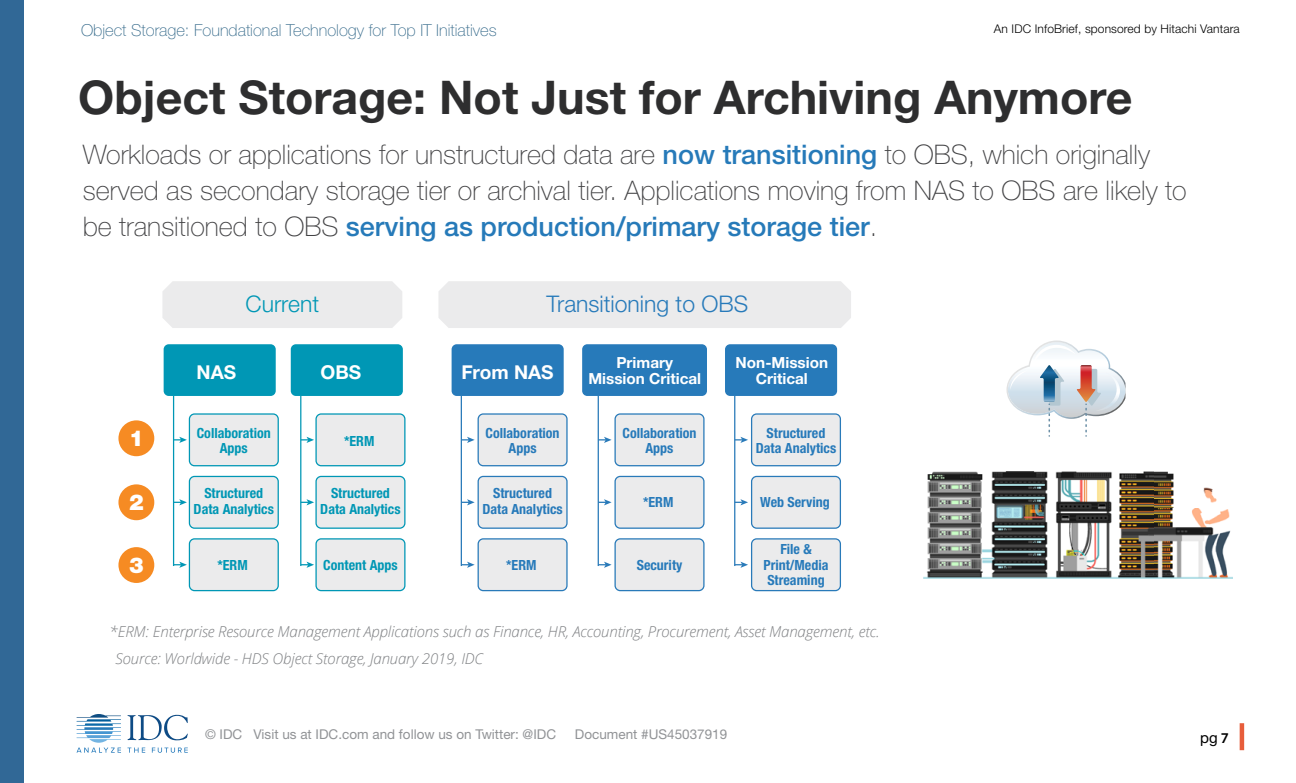
<style>
.page{position:relative;width:1296px;height:783px;background:#fff}
.page>*{position:absolute;margin:0;border:0;box-sizing:border-box;transform-origin:0 0}
.t1{font:700 46.5px "Helvetica Neue";color:#2e2e2f}
.t2{font:100 27px/36px "Helvetica Neue";color:#434345}
.t3{font:300 22.95px "Helvetica Neue";color:#277aba}
.t4{font:300 22.95px "Helvetica Neue";color:#0097b5}
.t5{font:900 21.9px "Helvetica Neue";color:#fff}
.t6{font:700 19.05px "Helvetica Neue";color:#fff}
.t7{font:100 16.5px "Helvetica Neue";color:#34698a}
.t8{font:700 15.3px/16.5px "Helvetica Neue";color:#fff;text-align:center}
.t9{font:italic 300 15px "Open Sans";letter-spacing:-.01em;color:#7e8083}
.t10{font:15px "Helvetica Neue";color:#000}
.t11{font:700 condensed 13.95px/15.3px "Helvetica Neue";color:#277aba;text-align:center}
.t12{font:700 condensed 13.95px/15.3px "Helvetica Neue";color:#0097b5;text-align:center}
.t13{font:13.5px "Helvetica Neue";color:#919396}
.t14{font:300 12px "Helvetica Neue";letter-spacing:.01em;color:#000}
.s1{font-weight:500;color:#267ab9}
.s2{font-family:"Myriad Pro";font-weight:600}
</style>
<div class="page">
<hr style="left:1240px;top:723px;width:4px;height:27px;background:#e75d3b">
<svg style="left:127px;top:715px;width:61px;height:25px"></svg>
<svg style="left:127px;top:748px;width:18px;height:5px"></svg>
<svg style="left:152px;top:748px;width:36px;height:5px"></svg>
<svg style="left:77px;top:714px;width:44px;height:39px"></svg>
<div style="left:0;top:0;width:24px;height:783px;background:#316896"></div>
<div style="left:162px;top:281px;width:240px;height:47px;background:#ebebec"></div>
<div style="left:438px;top:281px;width:413px;height:47px;background:#ebebec"></div>
<div style="left:164px;top:344px;width:112px;height:52px;background:#0097b5;border-radius:5px"></div>
<div style="left:189px;top:414px;width:89px;height:52px;background:#ebebec;border-radius:5px"></div>
<div style="left:189px;top:413px;width:90px;height:53px;border:1px solid #0097b5;border-radius:5px"></div>
<div style="left:189px;top:476px;width:89px;height:52px;background:#ebebec;border-radius:5px"></div>
<div style="left:189px;top:476px;width:90px;height:53px;border:1px solid #0097b5;border-radius:5px"></div>
<div style="left:189px;top:539px;width:89px;height:52px;background:#ebebec;border-radius:5px"></div>
<div style="left:189px;top:538px;width:90px;height:53px;border:1px solid #0097b5;border-radius:5px"></div>
<div style="left:316px;top:414px;width:89px;height:52px;background:#ebebec;border-radius:5px"></div>
<div style="left:315px;top:413px;width:91px;height:53px;border:1px solid #0097b5;border-radius:5px"></div>
<div style="left:316px;top:476px;width:89px;height:52px;background:#ebebec;border-radius:5px"></div>
<div style="left:315px;top:476px;width:91px;height:53px;border:1px solid #0097b5;border-radius:5px"></div>
<div style="left:316px;top:539px;width:89px;height:52px;background:#ebebec;border-radius:5px"></div>
<div style="left:315px;top:538px;width:91px;height:53px;border:1px solid #0097b5;border-radius:5px"></div>
<div style="left:291px;top:344px;width:112px;height:52px;background:#0097b5;border-radius:5px"></div>
<div style="left:478px;top:414px;width:89px;height:52px;background:#ebebec;border-radius:5px"></div>
<div style="left:478px;top:413px;width:90px;height:53px;border:1px solid #297ab9;border-radius:5px"></div>
<div style="left:478px;top:476px;width:89px;height:52px;background:#ebebec;border-radius:5px"></div>
<div style="left:478px;top:476px;width:90px;height:53px;border:1px solid #297ab9;border-radius:5px"></div>
<div style="left:478px;top:539px;width:89px;height:52px;background:#ebebec;border-radius:5px"></div>
<div style="left:478px;top:538px;width:90px;height:53px;border:1px solid #297ab9;border-radius:5px"></div>
<div style="left:452px;top:344px;width:112px;height:52px;background:#277aba;border-radius:5px"></div>
<hr style="left:173px;top:396px;width:1px;height:170px;background:#0097b5">
<svg style="left:174px;top:437px;width:13px;height:6px"></svg>
<svg style="left:174px;top:499px;width:13px;height:6px"></svg>
<svg style="left:174px;top:562px;width:13px;height:6px"></svg>
<hr style="left:300px;top:396px;width:1px;height:170px;background:#0097b5">
<svg style="left:301px;top:437px;width:13px;height:6px"></svg>
<svg style="left:301px;top:499px;width:13px;height:6px"></svg>
<svg style="left:301px;top:562px;width:13px;height:6px"></svg>
<hr style="left:461px;top:396px;width:1px;height:170px;background:#297ab9">
<svg style="left:462px;top:437px;width:13px;height:6px"></svg>
<svg style="left:462px;top:499px;width:13px;height:6px"></svg>
<svg style="left:462px;top:562px;width:13px;height:6px"></svg>
<div style="left:615px;top:414px;width:89px;height:52px;background:#ebebec;border-radius:5px"></div>
<div style="left:614px;top:413px;width:91px;height:53px;border:1px solid #297ab9;border-radius:5px"></div>
<div style="left:615px;top:476px;width:89px;height:52px;background:#ebebec;border-radius:5px"></div>
<div style="left:614px;top:476px;width:91px;height:53px;border:1px solid #297ab9;border-radius:5px"></div>
<div style="left:615px;top:539px;width:89px;height:52px;background:#ebebec;border-radius:5px"></div>
<div style="left:614px;top:538px;width:91px;height:53px;border:1px solid #297ab9;border-radius:5px"></div>
<div style="left:582px;top:344px;width:125px;height:52px;background:#277aba;border-radius:5px"></div>
<hr style="left:598px;top:396px;width:1px;height:170px;background:#297ab9">
<svg style="left:598px;top:437px;width:14px;height:6px"></svg>
<svg style="left:598px;top:499px;width:14px;height:6px"></svg>
<svg style="left:598px;top:562px;width:14px;height:6px"></svg>
<div style="left:752px;top:414px;width:88px;height:52px;background:#ebebec;border-radius:5px"></div>
<div style="left:751px;top:413px;width:90px;height:53px;border:1px solid #297ab9;border-radius:5px"></div>
<div style="left:752px;top:476px;width:88px;height:52px;background:#ebebec;border-radius:5px"></div>
<div style="left:751px;top:476px;width:90px;height:53px;border:1px solid #297ab9;border-radius:5px"></div>
<div style="left:752px;top:539px;width:88px;height:52px;background:#ebebec;border-radius:5px"></div>
<div style="left:751px;top:538px;width:90px;height:53px;border:1px solid #297ab9;border-radius:5px"></div>
<div style="left:725px;top:344px;width:112px;height:52px;background:#277aba;border-radius:5px"></div>
<hr style="left:734px;top:396px;width:1px;height:170px;background:#297ab9">
<svg style="left:735px;top:437px;width:13px;height:6px"></svg>
<svg style="left:735px;top:499px;width:13px;height:6px"></svg>
<svg style="left:735px;top:562px;width:13px;height:6px"></svg>
<div style="left:118px;top:420px;width:36px;height:36px;background:#f68b23;border-radius:50%"></div>
<div style="left:118px;top:484px;width:36px;height:36px;background:#f68b23;border-radius:50%"></div>
<div style="left:118px;top:547px;width:36px;height:36px;background:#f68b23;border-radius:50%"></div>
<img style="left:924px;top:471px;width:231px;height:108px">
<img style="left:1155px;top:507px;width:77px;height:72px">
<img style="left:1155px;top:471px;width:19px;height:36px">
<img style="left:1203px;top:489px;width:14px;height:14px">
<img style="left:1203px;top:487px;width:9px;height:2px">
<svg style="left:1006px;top:340px;width:120px;height:97px"></svg>
<p class="t7" style="left:81px;top:21px;width:417px">Object Storage: Foundational Technology for Top IT Initiatives</p>
<p class="t14" style="left:994px;top:21px;width:247px">An IDC InfoBrief, sponsored by Hitachi Vantara</p>
<h1 class="t1" style="left:78px;top:69px;width:1056px">Object Storage: Not Just for Archiving Anymore</h1>
<p class="t2" style="left:83px;top:136px;width:1105px">Workloads or applications for unstructured data are <span class="s1">now transitioning</span> to OBS, which originally served as secondary storage tier or archival tier. Applications moving from NAS to OBS are likely to be transitioned to OBS <span class="s1">serving as production/primary storage tier</span>.</p>
<p class="t4" style="left:246px;top:290px;width:75px">Current</p>
<p class="t3" style="left:547px;top:290px;width:203px">Transitioning to OBS</p>
<p class="t6" style="left:197px;top:361px;width:41px">NAS</p>
<p class="t6" style="left:461px;top:361px;width:94px">From NAS</p>
<p class="t8" style="left:736px;top:354px;width:94px">Non-Mission<br>Critical</p>
<p class="t8" style="left:616px;top:354px;width:58px">Primary</p>
<p class="t6" style="left:321px;top:361px;width:42px">OBS</p>
<p class="t8" style="left:588px;top:370px;width:114px">Mission Critical</p>
<p class="t5" style="left:129px;top:425px;width:16px">1</p>
<p class="t5" style="left:129px;top:489px;width:16px">2</p>
<p class="t12" style="left:197px;top:425px;width:76px">Collaboration<br>Apps</p>
<p class="t12" style="left:194px;top:486px;width:82px">Structured<br>Data Analytics</p>
<p class="t12" style="left:320px;top:486px;width:82px">Structured<br>Data Analytics</p>
<p class="t12" style="left:344px;top:433px;width:32px">*ERM</p>
<p class="t11" style="left:486px;top:425px;width:76px">Collaboration<br>Apps</p>
<p class="t11" style="left:622px;top:425px;width:76px">Collaboration<br>Apps</p>
<p class="t11" style="left:482px;top:486px;width:82px">Structured<br>Data Analytics</p>
<p class="t11" style="left:756px;top:425px;width:82px">Structured<br>Data Analytics</p>
<p class="t11" style="left:643px;top:494px;width:32px">*ERM</p>
<p class="t11" style="left:760px;top:494px;width:71px">Web Serving</p>
<p class="t5" style="left:129px;top:552px;width:16px">3</p>
<p class="t12" style="left:217px;top:558px;width:32px">*ERM</p>
<p class="t12" style="left:323px;top:558px;width:76px">Content Apps</p>
<p class="t11" style="left:637px;top:557px;width:47px">Security</p>
<p class="t11" style="left:506px;top:558px;width:32px">*ERM</p>
<p class="t11" style="left:764px;top:541px;width:67px">File &amp;<br>Print/Media<br>Streaming</p>
<p class="t9" style="left:110px;top:621px;width:772px">*ERM: Enterprise Resource Management Applications such as Finance, HR, Accounting, Procurement, Asset Management, etc.</p>
<p class="t9" style="left:116px;top:648px;width:369px">Source: Worldwide - HDS Object Storage, January 2019, IDC</p>
<p class="t13" style="left:205px;top:726px;width:353px">© IDC Visit us at IDC.com and follow us on Twitter: @IDC</p>
<p class="t13" style="left:575px;top:726px;width:154px">Document #US45037919</p>
<p class="t10" style="left:1200px;top:729px;width:30px">pg<span class="s2">7</span></p>
</div>
